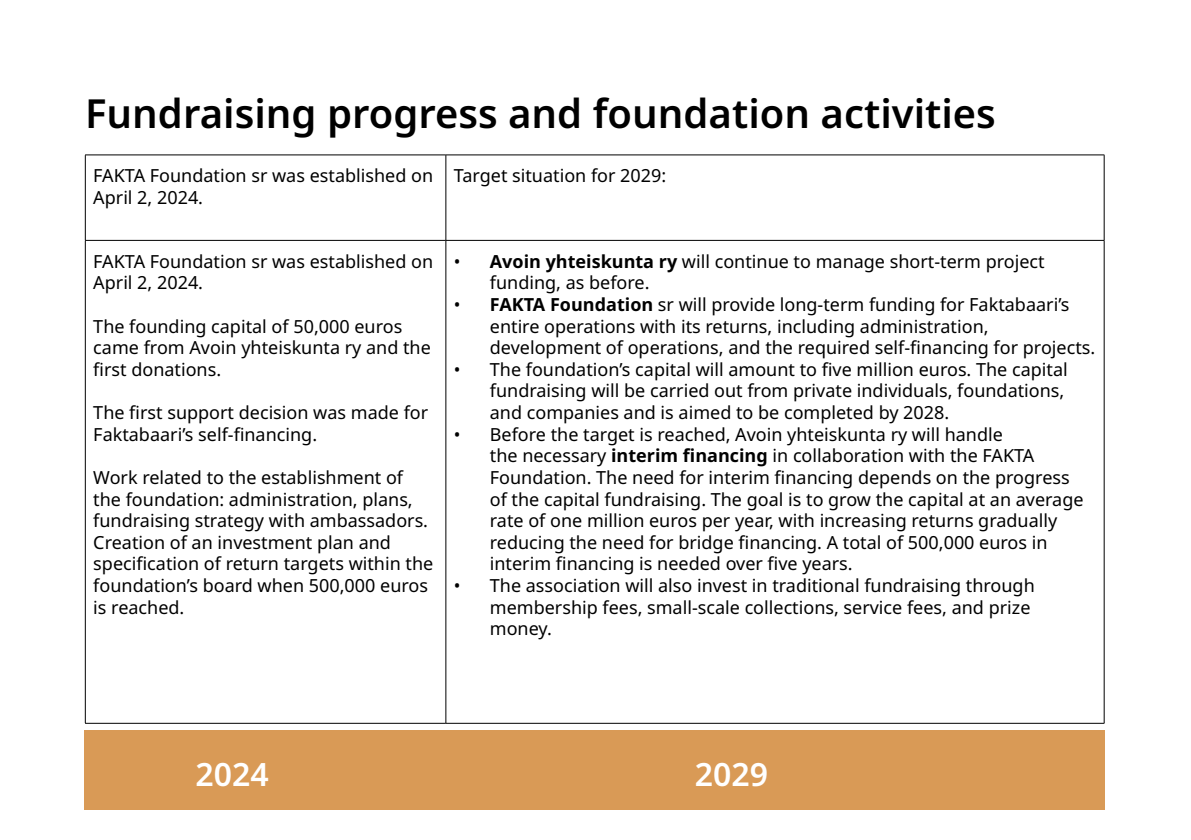
<style>
.page{position:relative;width:1191px;height:840px;background:#fff}
.page>*{position:absolute;margin:0;border:0;box-sizing:border-box;transform-origin:0 0}
.t1{font:600 40px "Noto Sans";color:#000}
.t2{font:600 32px "Noto Sans";color:#fff}
.t3{font:18px/21.6px "Noto Sans";color:#000}
.s1{font-weight:700}
</style>
<div class="page">
<hr style="left:446px;top:154px;width:658px;height:1px;background:#000">
<hr style="left:1103px;top:155px;width:1px;height:85px;background:#000">
<hr style="left:446px;top:240px;width:658px;height:1px;background:#000">
<hr style="left:1103px;top:240px;width:1px;height:482px;background:#000">
<hr style="left:446px;top:722px;width:658px;height:1px;background:#000">
<hr style="left:85px;top:154px;width:361px;height:1px;background:#000">
<hr style="left:85px;top:155px;width:1px;height:85px;background:#000">
<hr style="left:445px;top:155px;width:1px;height:85px;background:#000">
<hr style="left:85px;top:240px;width:361px;height:1px;background:#000">
<hr style="left:85px;top:240px;width:1px;height:482px;background:#000">
<hr style="left:445px;top:240px;width:1px;height:482px;background:#000">
<hr style="left:85px;top:722px;width:361px;height:1px;background:#000">
<div style="left:84px;top:730px;width:1021px;height:79px;background:#d99a56"></div>
<h1 class="t1" style="left:85px;top:85px;width:912px">Fundraising progress and foundation activities</h1>
<p class="t3" style="left:93px;top:165px;width:341px">FAKTA Foundation sr was established on<br>April 2, 2024.</p>
<p class="t3" style="left:454px;top:165px;width:214px">Target situation for 2029:</p>
<p class="t3" style="left:93px;top:250px;width:341px">FAKTA Foundation sr was established on<br>April 2, 2024.</p>
<p class="t3" style="left:93px;top:315px;width:339px">The founding capital of 50,000 euros came from Avoin yhteiskunta ry and the first donations.</p>
<p class="t3" style="left:93px;top:402px;width:336px">The first support decision was made for<br>Faktabaari’s self-financing.</p>
<p class="t3" style="left:93px;top:466px;width:341px">Work related to the establishment of the foundation: administration, plans, fundraising strategy with ambassadors.<br>Creation of an investment plan and specification of return targets within the foundation’s board when 500,000 euros is reached.</p>
<p class="t3" style="left:490px;top:250px;width:556px;text-indent:-36px">• <span class="s1">Avoin yhteiskunta ry</span> will continue to manage short-term project funding, as before.</p>
<p class="t3" style="left:490px;top:294px;width:607px;text-indent:-36px">• <span class="s1">FAKTA Foundation</span> sr will provide long-term funding for Faktabaari’s entire operations with its returns, including administration, development of operations, and the required self-financing for projects.</p>
<p class="t3" style="left:490px;top:358px;width:579px;text-indent:-36px">• The foundation’s capital will amount to five million euros. The capital fundraising will be carried out from private individuals, foundations, and companies and is aimed to be completed by 2028.</p>
<p class="t3" style="left:490px;top:423px;width:595px;text-indent:-36px">• Before the target is reached, Avoin yhteiskunta ry will handle<br>the necessary <span class="s1">interim financing</span> in collaboration with the FAKTA Foundation. The need for interim financing depends on the progress of the capital fundraising. The goal is to grow the capital at an average rate of one million euros per year, with increasing returns gradually reducing the need for bridge financing. A total of 500,000 euros in interim financing is needed over five years.</p>
<p class="t3" style="left:490px;top:574px;width:546px;text-indent:-36px">• The association will also invest in traditional fundraising through membership fees, small-scale collections, service fees, and prize money.</p>
<h2 class="t2" style="left:196px;top:751px;width:75px">2024</h2>
<h2 class="t2" style="left:695px;top:751px;width:75px">2029</h2>
</div>
